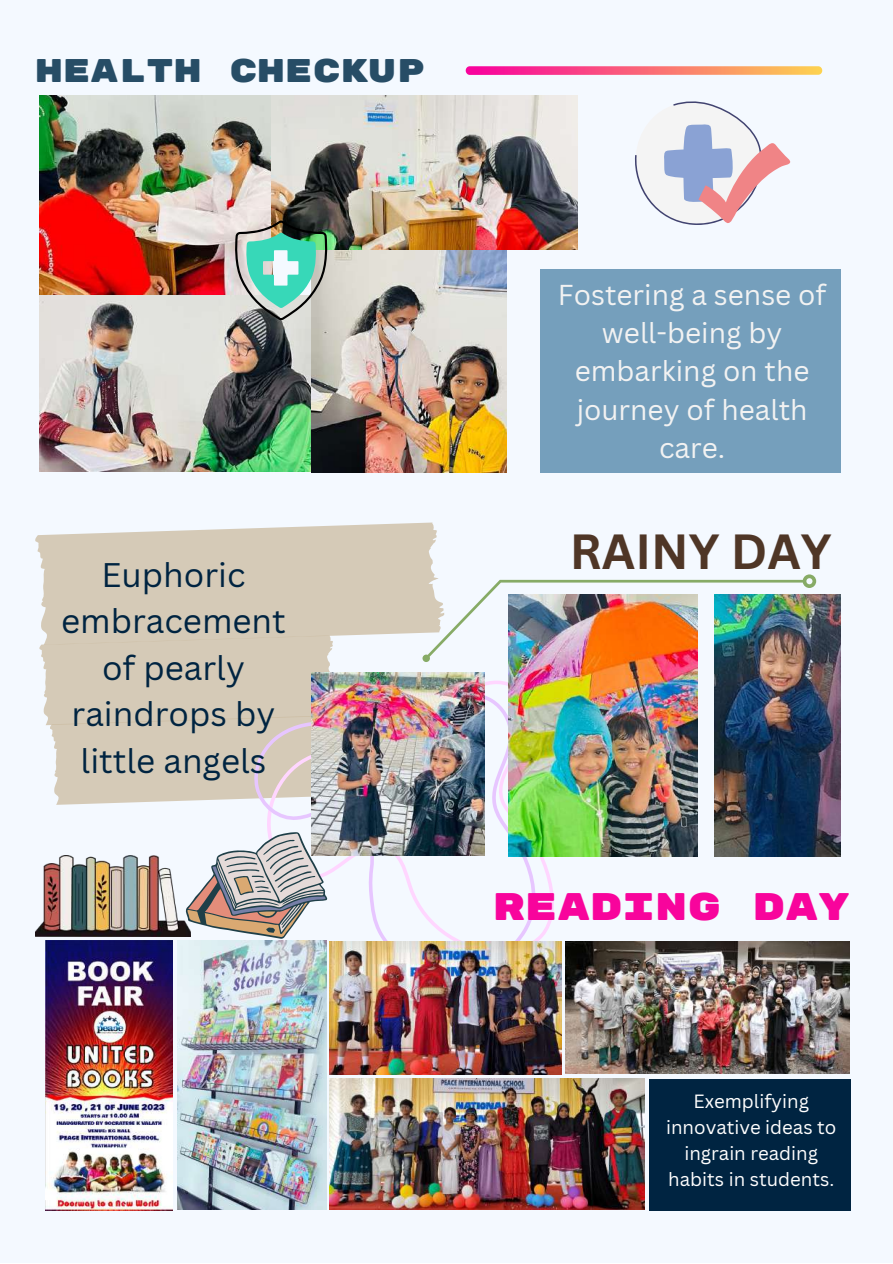
<style>
.page{position:relative;width:893px;height:1264px;background:#fff}
.page>*{position:absolute;margin:0;border:0;box-sizing:border-box;transform-origin:0 0}
.t1{font:700 48px "Canva Sans";color:#4f3626}
.t2{font:38.25px "Rubik Mono One";color:#f8049c}
.t3{font:33.3px/46.5px "Canva Sans";color:#002441;text-align:center}
.t4{font:32.7px "Rubik Mono One";color:#274d66}
.t5{font:28.05px/38.2px "Canva Sans";color:#f2f2f2;text-align:center}
.t6{font:18.6px/25.8px "Canva Sans";color:#fff;text-align:center}
</style>
<div class="page">
<div style="left:0;top:0;width:892px;height:1262px;background:#f4f9ff"></div>
<img style="left:39px;top:295px;width:273px;height:177px">
<img style="left:312px;top:249px;width:194px;height:223px">
<img style="left:39px;top:95px;width:233px;height:199px">
<img style="left:272px;top:95px;width:305px;height:154px">
<svg style="left:234px;top:220px;width:94px;height:100px;background:#86baab"></svg>
<div style="left:539px;top:269px;width:301px;height:203px;background:#759fbc"></div>
<svg style="left:635px;top:101px;width:155px;height:124px"></svg>
<svg style="left:465px;top:66px;width:357px;height:9px;background:#f96e7d"></svg>
<svg style="left:39px;top:645px;width:294px;height:159px;background:#d7cdbb"></svg>
<svg style="left:247px;top:674px;width:320px;height:308px"></svg>
<svg style="left:245px;top:685px;width:302px;height:312px"></svg>
<img style="left:714px;top:594px;width:126px;height:262px">
<img style="left:312px;top:672px;width:172px;height:183px">
<img style="left:508px;top:662px;width:189px;height:194px">
<svg style="left:35px;top:522px;width:402px;height:123px;background:#d8cebe"></svg>
<img style="left:422px;top:574px;width:394px;height:88px">
<img style="left:178px;top:940px;width:148px;height:269px">
<div style="left:648px;top:1078px;width:202px;height:132px;background:#002441"></div>
<img style="left:35px;top:855px;width:151px;height:81px">
<svg style="left:186px;top:832px;width:141px;height:106px"></svg>
<img style="left:46px;top:940px;width:127px;height:270px">
<img style="left:329px;top:941px;width:233px;height:133px">
<img style="left:329px;top:1078px;width:315px;height:131px">
<img style="left:566px;top:941px;width:283px;height:132px">
<p class="t4" style="left:35px;top:51px;width:390px">HEALTH CHECKUP</p>
<p class="t3" style="left:61px;top:550px;width:226px">Euphoric embracement of pearly raindrops by little angels</p>
<p class="t5" style="left:558px;top:275px;width:270px">Fostering a sense of well-being by embarking on the journey of health care.</p>
<h1 class="t1" style="left:570px;top:517px;width:263px">RAINY DAY</h1>
<h2 class="t2" style="left:492px;top:884px;width:359px">READING DAY</h2>
<p class="t6" style="left:666px;top:1088px;width:172px">Exemplifying innovative ideas to ingrain reading habits in students.</p>
</div>
